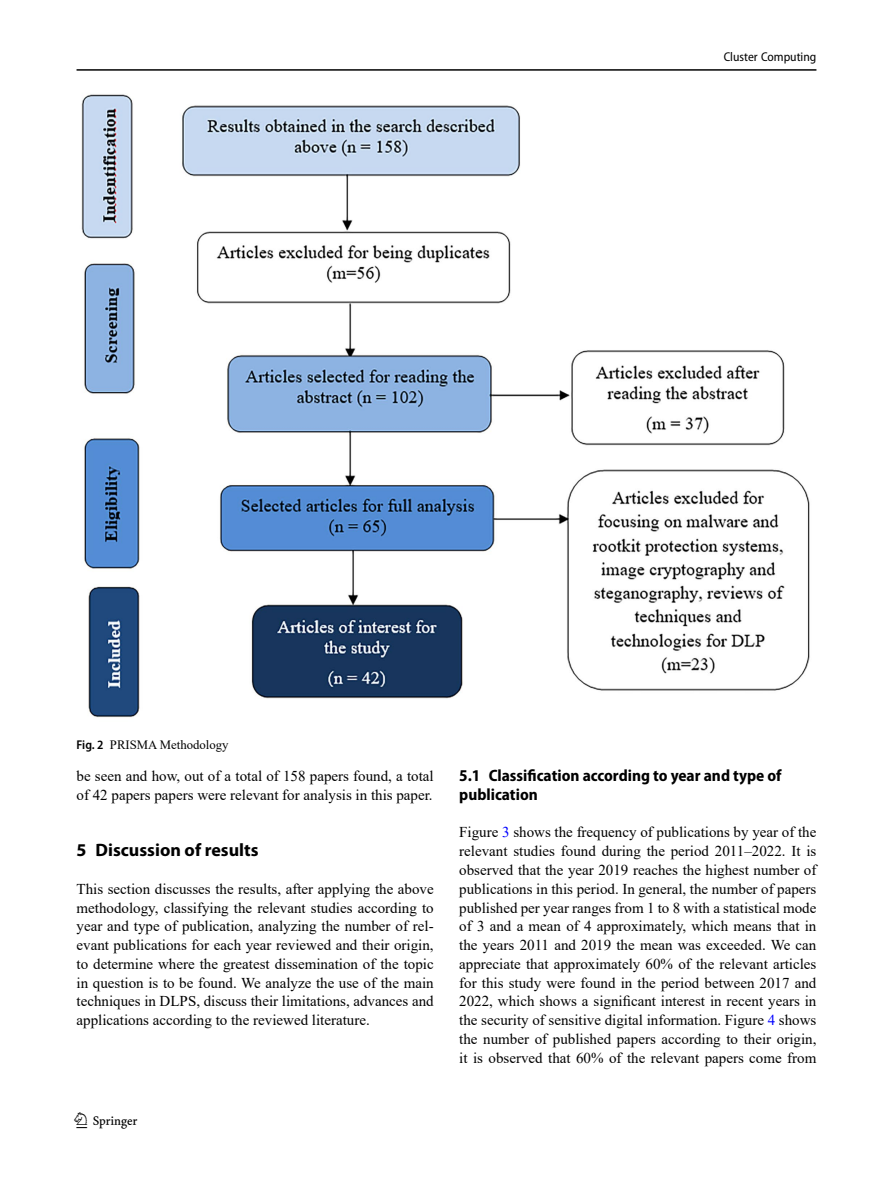
<style>
.page{position:relative;width:893px;height:1187px;background:#fff}
.page>*{position:absolute;margin:0;border:0;box-sizing:border-box;transform-origin:0 0}
.t1{font:22.5px "Springnew";color:#000}
.Head_1{font:700 18px "Myriad Pro";color:#000}
.Head_2{font:700 semi-condensed 16.5px/18.8px "Myriad Pro";color:#000}
.Body_Text{font:15px/18.8px "Times New Roman PSMT2";color:#000;text-align:justify}
.Body_Text_Indent{font:15px/18.8px "Times New Roman";color:#000}
.Figure_Caption{font:12.75px "Times New Roman PSMT2";color:#000}
.t2{font:semi-condensed 12.75px "Myriad Pro";color:#000}
.s1{font-family:"Myriad Pro";font-weight:600;font-stretch:semi-condensed}
.s2{font-family:"Times New Roman"}
.s3{color:#00f}
</style>
<div class="page">
<hr style="left:77px;top:69px;width:739px;height:2px;background:#000">
<img style="left:81px;top:94px;width:729px;height:624px">
<p class="t2" style="left:724px;top:49px;width:94px">Cluster Computing</p>
<p class="Figure_Caption" style="left:77px;top:735px;width:154px"><span class="s1">Fig. 2</span> PRISMA Methodology</p>
<p class="Body_Text_Indent" style="left:77px;top:766px;width:359px">be seen and how, out of a total of 158 papers found, a total of 42 papers papers were relevant for analysis in this paper.</p>
<p class="Head_1" style="left:77px;top:838px;width:184px">5 Discussion of results</p>
<p class="Body_Text" style="left:77px;top:878px;width:359px">This section discusses the results, after applying the above methodology, classifying the relevant studies according to year and type of publication, analyzing the number of rel&shy;<span class="s2">evant publications for each year reviewed and their origin, to determine where the greatest dissemination of the topic </span>in question is to be found. We analyze the use of the main techniques in DLPS, discuss their limitations, advances and <span class="s2">applications according to the reviewed literature.</span></p>
<h1 class="t1" style="left:77px;top:1107px;width:63px">1 3</h1>
<p class="Head_2" style="left:459px;top:766px;width:324px">5.1 Classification according to year and type of publication</p>
<p class="Body_Text" style="left:459px;top:822px;width:359px">Figure <span class="s3">3</span> <span class="s2">shows the frequency of publications by year of the </span>relevant studies found during the period 2011–2022. It is observed that the year 2019 reaches the highest number of publications in this period. In general, the number of papers <span class="s2">published per year ranges from 1 to 8 with a statistical mode of 3 and a mean of 4 approximately, which means that in the years 2011 and 2019 the mean was exceeded. We can </span>appreciate that approximately 60% of the relevant articles <span class="s2">for this study were found in the period between 2017 and 2022, which shows a significant interest in recent years in </span>the security of sensitive digital information. Figure <span class="s3">4</span> <span class="s2">shows </span>the number of published papers according to their origin, it is observed that 60% of the relevant papers come from</p>
</div>
